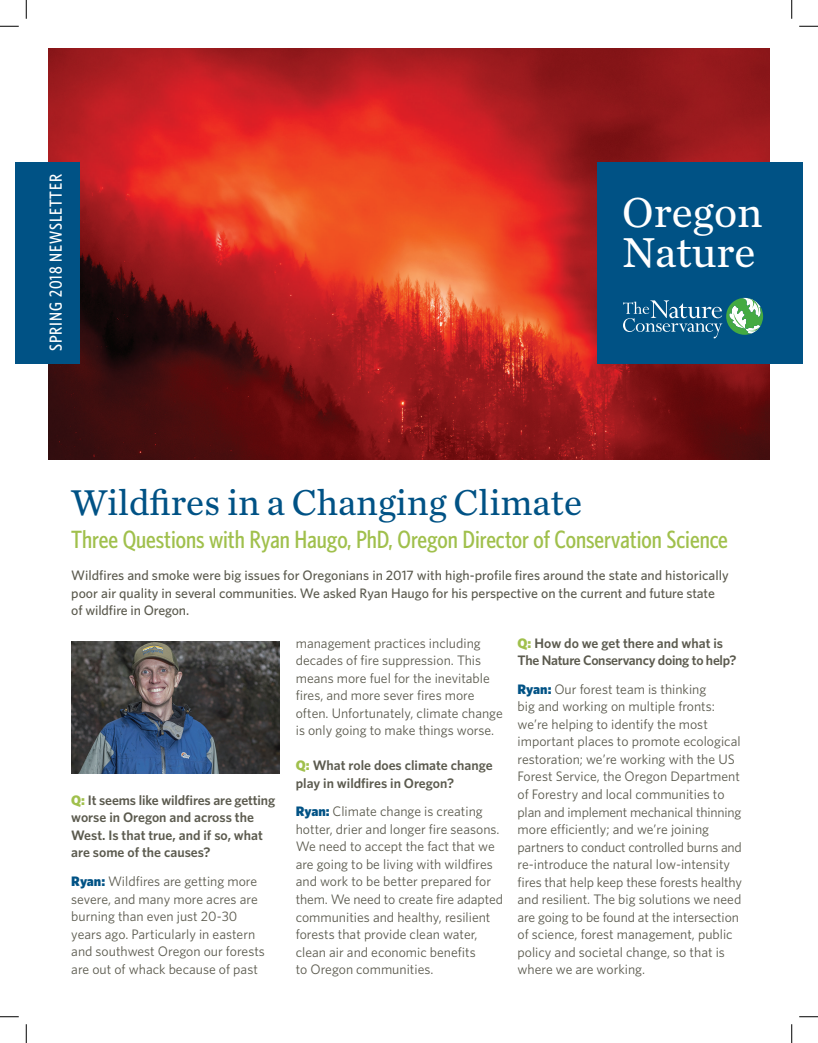
<style>
.page{position:relative;width:818px;height:1043px;background:#fff}
.page>*{position:absolute;margin:0;border:0;box-sizing:border-box;transform-origin:0 0}
.t1{font:43.75px/40px "Chronicle Text G2";color:#fff}
.t2{font:37.5px "Chronicle Text G2";color:#005285}
.t3{font:500 25px "Whitney Condensed";letter-spacing:-.005em;color:#a0c04c}
.t4{font:500 17.5px "Whitney Condensed";letter-spacing:.05em;color:#fff}
.t5{font:13.75px/17.5px "Whitney";color:#5b5a4e}
.t6{font:500 13.75px/17.5px "Whitney";color:#5b5a4e}
.t7{font:600 13.75px/17.5px "Whitney";color:#5b5a4e}
.t8{font:600 13.75px/17.5px "Whitney";letter-spacing:-.02em;color:#5b5a4e}
.s1{font-weight:900;color:#a0c04c}
.s2{font-weight:900;color:#005285}
</style>
<div class="page">
<img style="left:49px;top:49px;width:720px;height:410px">
<div style="left:598px;top:162px;width:204px;height:202px;background:#005285"></div>
<div style="left:15px;top:162px;width:64px;height:202px;background:#005285"></div>
<svg style="left:623px;top:298px;width:140px;height:40px"></svg>
<img style="left:71px;top:641px;width:208px;height:132px">
<svg style="left:0;top:25px;width:19px;height:2px"></svg>
<svg style="left:799px;top:25px;width:19px;height:2px"></svg>
<svg style="left:0;top:1016px;width:19px;height:1px"></svg>
<svg style="left:799px;top:1016px;width:19px;height:1px"></svg>
<svg style="left:25px;top:0;width:2px;height:19px"></svg>
<svg style="left:25px;top:1024px;width:2px;height:18px"></svg>
<svg style="left:791px;top:0;width:1px;height:19px"></svg>
<svg style="left:791px;top:1024px;width:1px;height:18px"></svg>
<p class="t4" style="left:45px;top:351px;width:178px;rotate:-90deg">SPRING 2018 NEWSLETTER</p>
<h1 class="t1" style="left:622px;top:190px;width:142px">Oregon<br>Nature</h1>
<h2 class="t2" style="left:71px;top:474px;width:512px">Wildfires in a Changing Climate</h2>
<h3 class="t3" style="left:71px;top:524px;width:658px">Three Questions with Ryan Haugo, PhD, Oregon Director of Conservation Science</h3>
<p class="t6" style="left:71px;top:566px;width:659px">Wildfires and smoke were big issues for Oregonians in 2017 with high-profile fires around the state and historically poor air quality in several communities. We asked Ryan Haugo for his perspective on the current and future state of wildfire in Oregon.</p>
<p class="t7" style="left:71px;top:791px;width:205px"><span class="s1">Q:</span> It seems like wildfires are getting worse in Oregon and across the<br>West. Is that true, and if so, what are some of the causes?</p>
<p class="t5" style="left:71px;top:872px;width:195px"><span class="s2">Ryan:</span> Wildfires are getting more severe, and many more acres are burning than even just 20-30 years ago. Particularly in eastern and southwest Oregon our forests are out of whack because of past</p>
<p class="t5" style="left:296px;top:633px;width:208px">management practices including decades of fire suppression. This means more fuel for the inevitable fires, and more sever fires more often. Unfortunately, climate change is only going to make things worse.</p>
<p class="t7" style="left:296px;top:756px;width:198px"><span class="s1">Q:</span> What role does climate change play in wildfires in Oregon?</p>
<p class="t5" style="left:296px;top:802px;width:209px"><span class="s2">Ryan:</span> Climate change is creating hotter, drier and longer fire seasons.<br>We need to accept the fact that we are going to be living with wildfires and work to be better prepared for them. We need to create fire adapted communities and healthy, resilient forests that provide clean water, clean air and economic benefits<br>to Oregon communities.</p>
<p class="t8" style="left:517px;top:634px;width:220px"><span class="s1">Q:</span> How do we get there and what is<br>The Nature Conservancy doing to help?</p>
<p class="t5" style="left:517px;top:680px;width:226px"><span class="s2">Ryan:</span> Our forest team is thinking<br>big and working on multiple fronts: we’re helping to identify the most important places to promote ecological restoration; we’re working with the US Forest Service, the Oregon Department of Forestry and local communities to plan and implement mechanical thinning more efficiently; and we’re joining partners to conduct controlled burns and re-introduce the natural low-intensity fires that help keep these forests healthy and resilient. The big solutions we need are going to be found at the intersection of science, forest management, public policy and societal change, so that is where we are working.</p>
</div>
